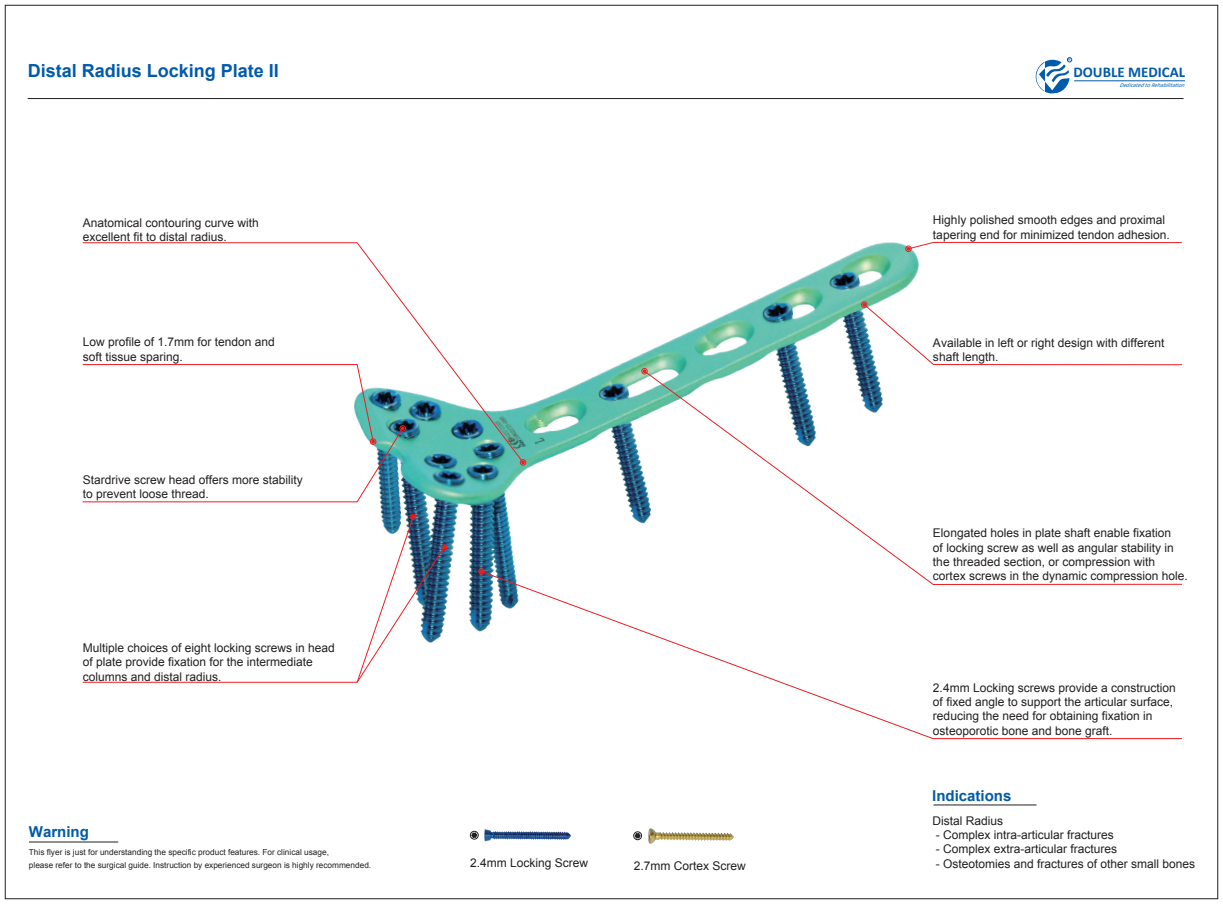
<style>
.page{position:relative;width:1223px;height:904px;background:#fff}
.page>*{position:absolute;margin:0;border:0;box-sizing:border-box;transform-origin:0 0}
.t1{font:700 18px "Arial";color:#015aaa}
.t2{font:700 15px "Arial";color:#015aaa}
.t3{font:700 14.85px "Calibri";color:#015aaa}
.t4{font:12px/14.4px "Arial";color:#231f20}
.t5{font:8.25px/13.5px "Arial";color:#231f20}
.t6{font:italic 5.85px "Calibri";color:#015aaa}
.t7{font:4.05px "Arial";color:#015aaa}
</style>
<div class="page">
<img style="left:324px;top:241px;width:637px;height:391px">
<hr style="left:28px;top:98px;width:1155px;height:1px;background:#231f20">
<hr style="left:1074px;top:80px;width:110px;height:1px;background:#015aaa">
<svg style="left:1035px;top:57px;width:36px;height:37px"></svg>
<svg style="left:82px;top:242px;width:441px;height:221px"></svg>
<svg style="left:82px;top:516px;width:332px;height:166px"></svg>
<svg style="left:481px;top:571px;width:701px;height:167px"></svg>
<svg style="left:644px;top:370px;width:538px;height:214px"></svg>
<hr style="left:29px;top:841px;width:89px;height:1px;background:#231f20">
<hr style="left:933px;top:804px;width:103px;height:1px;background:#231f20">
<svg style="left:520px;top:459px;width:6px;height:6px"></svg>
<svg style="left:82px;top:364px;width:323px;height:138px"></svg>
<svg style="left:478px;top:568px;width:6px;height:6px"></svg>
<svg style="left:861px;top:301px;width:321px;height:64px"></svg>
<svg style="left:905px;top:242px;width:276px;height:10px"></svg>
<svg style="left:410px;top:514px;width:6px;height:5px"></svg>
<svg style="left:633px;top:831px;width:9px;height:8px"></svg>
<div style="left:470px;top:830px;width:8px;height:9px;border:1px solid #231f20;border-radius:50%"></div>
<svg style="left:469px;top:831px;width:10px;height:8px"></svg>
<svg style="left:641px;top:368px;width:6px;height:6px"></svg>
<img style="left:485px;top:829px;width:85px;height:12px">
<img style="left:648px;top:828px;width:85px;height:15px">
<svg style="left:356px;top:544px;width:91px;height:138px"></svg>
<h1 class="t1" style="left:28px;top:59px;width:253px">Distal Radius Locking Plate II</h1>
<p class="t4" style="left:83px;top:215px;width:178px">Anatomical contouring curve with excellent fit to distal radius.</p>
<p class="t4" style="left:83px;top:335px;width:194px">Low profile of 1.7mm for tendon and soft tissue sparing.</p>
<p class="t4" style="left:83px;top:472px;width:222px">Stardrive screw head offers more stability to prevent loose thread.</p>
<p class="t4" style="left:83px;top:640px;width:254px">Multiple choices of eight locking screws in head of plate provide fixation for the intermediate columns and distal radius.</p>
<p class="t2" style="left:29px;top:821px;width:62px">Warning</p>
<p class="t5" style="left:29px;top:844px;width:344px">This flyer is just for understanding the specific product features. For clinical usage,<br>please refer to the surgical guide. Instruction by experienced surgeon is highly recommended.</p>
<p class="t4" style="left:470px;top:855px;width:120px">2.4mm Locking Screw</p>
<p class="t4" style="left:633px;top:858px;width:114px">2.7mm Cortex Screw</p>
<p class="t7" style="left:1067px;top:57px;width:4px">R</p>
<p class="t3" style="left:1073px;top:62px;width:113px">DOUBLE MEDICAL</p>
<p class="t6" style="left:1119px;top:81px;width:69px">DedicatedtoRehabilitation</p>
<p class="t4" style="left:932px;top:213px;width:238px">Highly polished smooth edges and proximal tapering end for minimized tendon adhesion.</p>
<p class="t4" style="left:932px;top:335px;width:233px">Available in left or right design with different shaft length.</p>
<p class="t4" style="left:932px;top:525px;width:256px">Elongated holes in plate shaft enable fixation<br>of locking screw as well as angular stability in the threaded section, or compression with cortex screws in the dynamic compression hole.</p>
<p class="t4" style="left:932px;top:680px;width:244px">2.4mm Locking screws provide a construction of fixed angle to support the articular surface, reducing the need for obtaining fixation in osteoporotic bone and bone graft.</p>
<p class="t2" style="left:932px;top:785px;width:81px">Indications</p>
<p class="t4" style="left:932px;top:813px;width:72px">Distal Radius</p>
<p class="t4" style="left:935px;top:827px;width:180px">- Complex intra-articular fractures</p>
<p class="t4" style="left:935px;top:842px;width:183px">- Complex extra-articular fractures</p>
<p class="t4" style="left:935px;top:856px;width:261px">- Osteotomies and fractures of other small bones</p>
</div>
